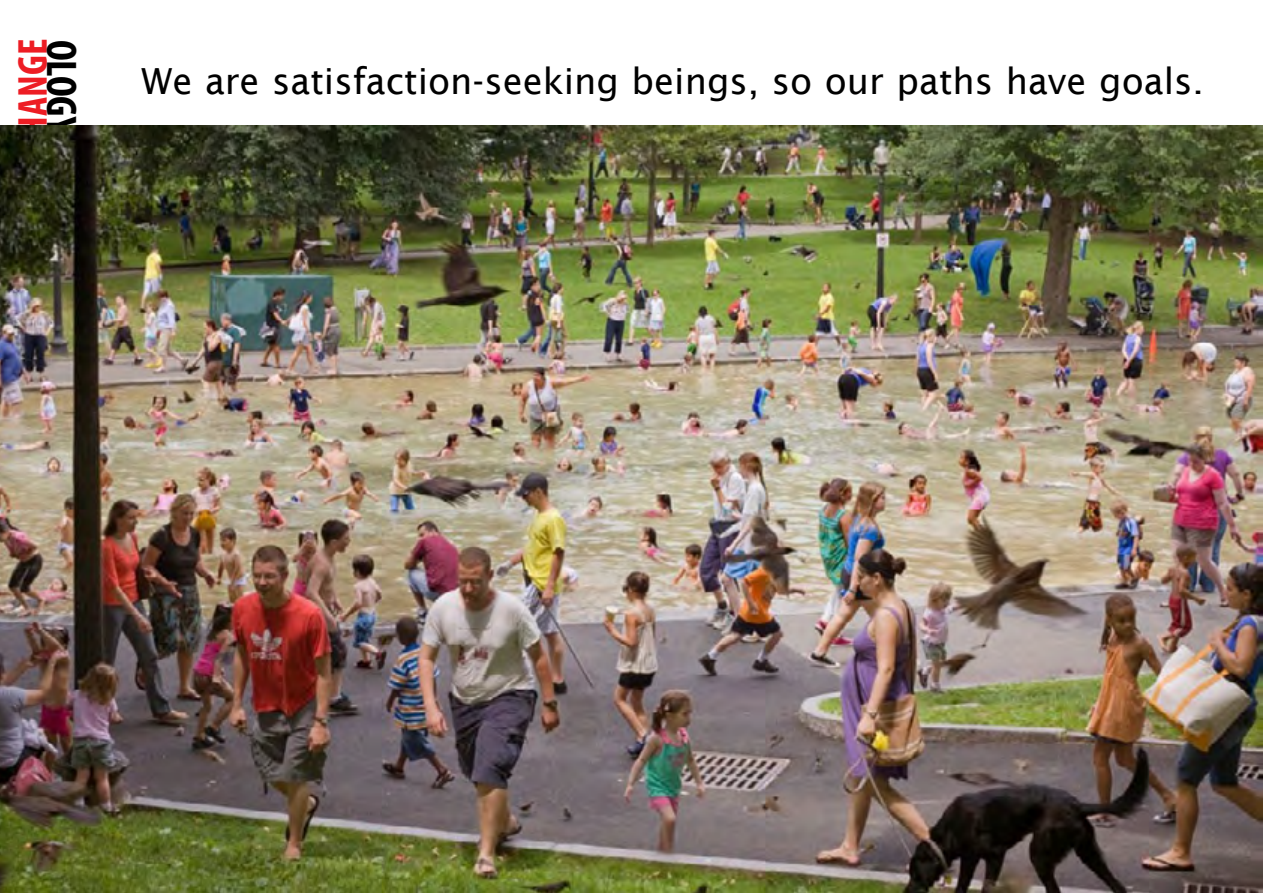
<style>
.page{position:relative;width:1263px;height:893px;background:#fff}
.page>*{position:absolute;margin:0;border:0;box-sizing:border-box;transform-origin:0 0}
.t1{font:700 condensed 43.05px "Myriad Pro";color:#000}
.t2{font:700 condensed 42.15px "Myriad Pro";color:#ed1d24}
.t3{font:36px "Lucida Sans";color:#000}
</style>
<div class="page">
<img style="left:0;top:126px;width:1263px;height:767px">
<p class="t2" style="left:6px;top:155px;width:117px;rotate:-90deg">CHANGE</p>
<p class="t1" style="left:88px;top:40px;width:97px;rotate:90deg">OLOGY</p>
<p class="t3" style="left:142px;top:60px;width:1064px">We are satisfaction-seeking beings, so our paths have goals.</p>
</div>
